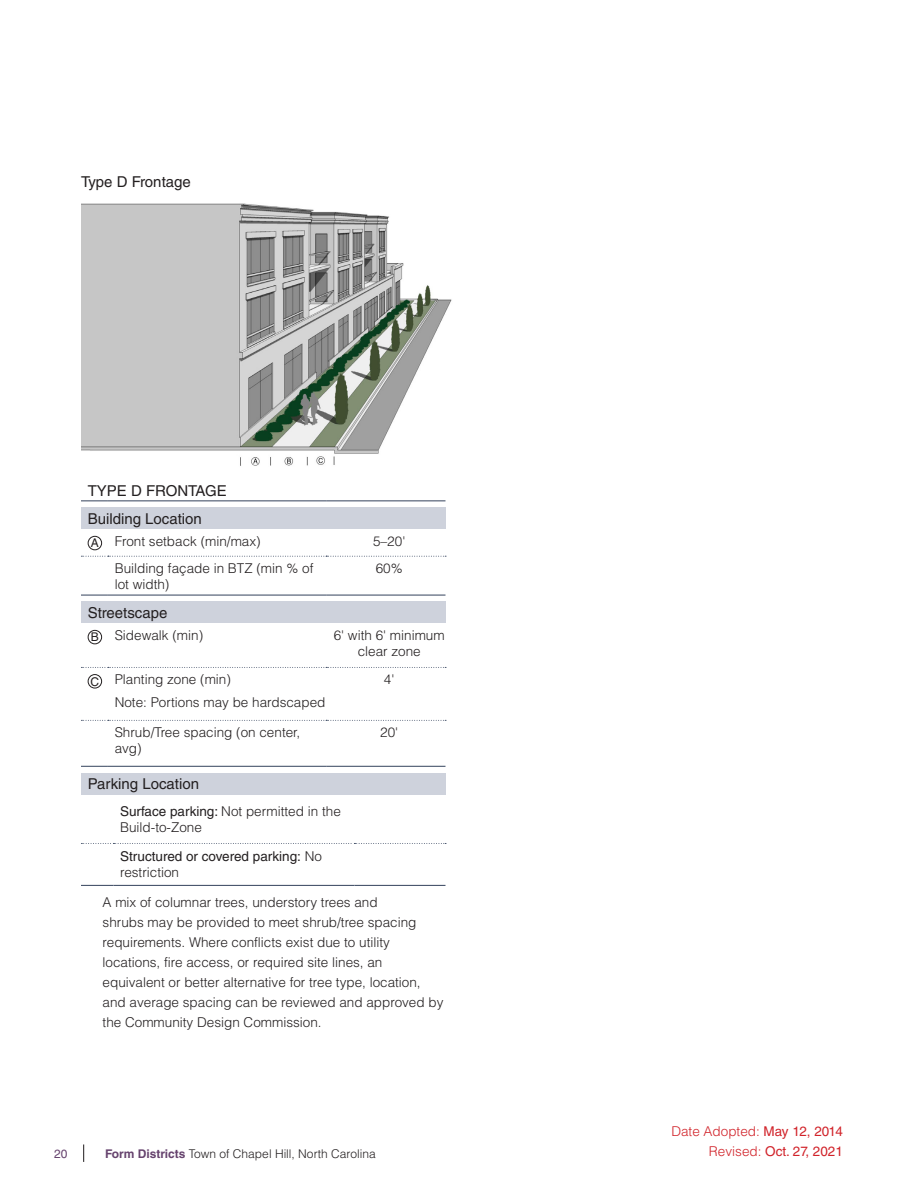
<style>
.page{position:relative;width:918px;height:1188px;background:#fff}
.page>*{position:absolute;margin:0;border:0;box-sizing:border-box;transform-origin:0 0}
.Tbl_-_10{font:15px "Helvetica LT Std";color:#231f20}
.body_1{font:300 13.5px/20.1px "Helvetica LT Std";color:#231f20}
.Tbl_-_8{font:300 13.5px/16.2px "Helvetica LT Std";color:#231f20}
.t1{font:13.5px/20.1px "Helvetica LT Std";color:#d1232a;text-align:right}
.Tbl_-_8-2{font:13.5px/16.2px "Helvetica LT Std";color:#231f20}
.t2{font:300 12px "Helvetica LT Std";color:#231f20}
.Dimension_Text{font:12px "Helvetica LT Std";color:#231f20}
.t3{font:12px "Helvetica LT Std";color:#66436e}
.s1{font-weight:400}
.s2{font-weight:300}
.s3{font-weight:700;color:#66436e}
</style>
<div class="page">
<svg style="left:83px;top:1144px;width:1px;height:18px"></svg>
<div style="left:81px;top:508px;width:365px;height:21px;background:#ced2dc"></div>
<svg style="left:81px;top:500px;width:27px;height:1px"></svg>
<hr style="left:108px;top:500px;width:218px;height:1px;background:#4a576e">
<hr style="left:326px;top:500px;width:120px;height:1px;background:#4a576e">
<svg style="left:81px;top:595px;width:27px;height:1px"></svg>
<hr style="left:108px;top:595px;width:218px;height:1px;background:#4a576e">
<hr style="left:326px;top:595px;width:120px;height:1px;background:#4a576e">
<svg style="left:81px;top:556px;width:365px;height:1px"></svg>
<div style="left:88px;top:536px;width:14px;height:14px;border:1px solid #231f20;border-radius:50%"></div>
<div style="left:81px;top:602px;width:365px;height:21px;background:#ced2dc"></div>
<svg style="left:81px;top:766px;width:27px;height:1px"></svg>
<hr style="left:108px;top:766px;width:218px;height:1px;background:#4a576e">
<hr style="left:326px;top:766px;width:120px;height:1px;background:#4a576e">
<svg style="left:81px;top:720px;width:365px;height:1px"></svg>
<svg style="left:81px;top:667px;width:365px;height:1px"></svg>
<div style="left:88px;top:630px;width:14px;height:14px;border:1px solid #231f20;border-radius:50%"></div>
<div style="left:88px;top:674px;width:14px;height:14px;border:1px solid #231f20;border-radius:50%"></div>
<div style="left:81px;top:773px;width:365px;height:21px;background:#ced2dc"></div>
<svg style="left:81px;top:843px;width:365px;height:1px"></svg>
<hr style="left:81px;top:885px;width:32px;height:1px;background:#4a576e">
<hr style="left:113px;top:885px;width:241px;height:1px;background:#4a576e">
<hr style="left:354px;top:885px;width:92px;height:1px;background:#4a576e">
<img style="left:81px;top:203px;width:371px;height:263px">
<p class="Tbl_-_10" style="left:81px;top:173px;width:111px">Type D Frontage</p>
<p class="Tbl_-_10" style="left:88px;top:482px;width:141px">TYPE D FRONTAGE</p>
<p class="Tbl_-_10" style="left:88px;top:510px;width:116px">Building Location</p>
<p class="Dimension_Text" style="left:91px;top:536px;width:10px">A</p>
<p class="Tbl_-_8" style="left:115px;top:533px;width:148px">Front setback (min/max)</p>
<p class="Tbl_-_8" style="left:373px;top:533px;width:34px">5–20'</p>
<p class="Tbl_-_8" style="left:115px;top:560px;width:200px">Building façade in BTZ (min % of lot width)</p>
<p class="Tbl_-_8" style="left:376px;top:560px;width:29px">60%</p>
<p class="Tbl_-_10" style="left:88px;top:604px;width:81px">Streetscape</p>
<p class="Dimension_Text" style="left:91px;top:630px;width:10px">B</p>
<p class="Tbl_-_8" style="left:115px;top:627px;width:90px">Sidewalk (min)</p>
<p class="Tbl_-_8" style="left:334px;top:627px;width:113px;text-align:center">6' with 6' minimum clear zone</p>
<p class="Dimension_Text" style="left:91px;top:674px;width:10px">C</p>
<p class="Tbl_-_8" style="left:115px;top:671px;width:118px">Planting zone (min)</p>
<p class="Tbl_-_8" style="left:115px;top:694px;width:212px">Note: Portions may be hardscaped</p>
<p class="Tbl_-_8" style="left:384px;top:671px;width:12px">4'</p>
<p class="Tbl_-_8" style="left:115px;top:724px;width:187px">Shrub/Tree spacing (on center, avg)</p>
<p class="Tbl_-_8" style="left:380px;top:724px;width:20px">20'</p>
<p class="Tbl_-_10" style="left:88px;top:775px;width:113px">Parking Location</p>
<p class="Tbl_-_8" style="left:120px;top:803px;width:222px"><span class="s1">Surface parking:</span> Not permitted in the<br>Build-to-Zone</p>
<p class="Tbl_-_8-2" style="left:120px;top:848px;width:203px">Structured or covered parking: <span class="s2">No restriction</span></p>
<p class="body_1" style="left:103px;top:892px;width:342px">A mix of columnar trees, understory trees and<br>shrubs may be provided to meet shrub/tree spacing requirements. Where conflicts exist due to utility locations, fire access, or required site lines, an equivalent or better alternative for tree type, location, and average spacing can be reviewed and approved by the Community Design Commission.</p>
<p class="t3" style="left:54px;top:1146px;width:15px">20</p>
<p class="t2" style="left:105px;top:1146px;width:272px"><span class="s3">Form Districts</span> Town of Chapel Hill, North Carolina</p>
<p class="t1" style="left:671px;top:1121px;width:173px"><span class="s2">Date Adopted:</span> May 12, 2014<br><span class="s2">Revised:</span> Oct. 27, 2021</p>
</div>
